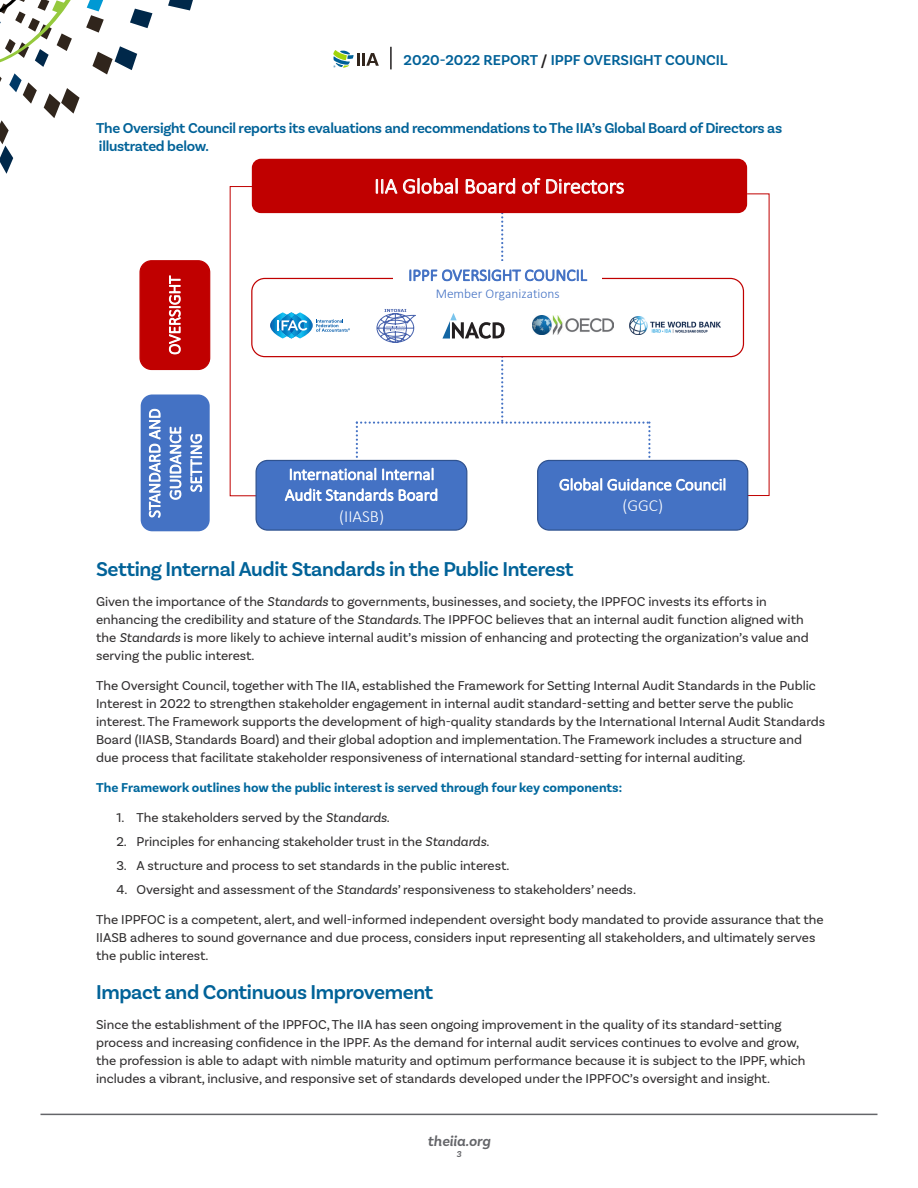
<style>
.page{position:relative;width:918px;height:1188px;background:#fff}
.page>*{position:absolute;margin:0;border:0;box-sizing:border-box;transform-origin:0 0}
.t1{font:300 21.6px "Calibri";color:#fff}
.Subhead{font:600 21px "Basic Sans";letter-spacing:-.02em;color:#016298}
.t2{font:300 17.1px "Calibri";color:#fff}
.t3{font:300 16.8px/20.7px "Calibri";color:#fff;text-align:center}
.t4{font:300 16.8px "Calibri";color:#4472c4}
.Subhead_copy{font:600 15px/18px "Basic Sans";letter-spacing:-.02em;color:#016298}
.t5{font:600 15px "Basic Sans";color:#006198}
.t6{font:italic 600 15px "Basic Sans";color:#646569}
.Body_Copy{font:13.5px/18px "Basic Sans";color:#312f30}
.Body_Copy-2{font:700 13.5px "Basic Sans";color:#00689d}
.t7{font:300 13.5px "Calibri";letter-spacing:-.005em;color:#4472c4}
.t8{font:italic 600 9px "Basic Sans";color:#646569}
.s1{color:#231f20}
.s2{font-style:italic}
</style>
<div class="page">
<svg style="left:86px;top:15px;width:18px;height:18px"></svg>
<svg style="left:92px;top:46px;width:45px;height:28px"></svg>
<svg style="left:87px;top:0;width:16px;height:11px"></svg>
<svg style="left:168px;top:0;width:25px;height:10px"></svg>
<svg style="left:130px;top:9px;width:22px;height:19px"></svg>
<svg style="left:0;top:0;width:80px;height:174px"></svg>
<svg style="left:501px;top:213px;width:2px;height:48px"></svg>
<svg style="left:742px;top:193px;width:27px;height:303px"></svg>
<div style="left:252px;top:159px;width:495px;height:54px;background:#c00000;border-radius:9px"></div>
<div style="left:251px;top:278px;width:493px;height:79px;border:1px solid #c00000;border-radius:13px"></div>
<div style="left:394px;top:261px;width:208px;height:46px;background:#fff"></div>
<svg style="left:356px;top:356px;width:294px;height:140px"></svg>
<div style="left:141px;top:395px;width:69px;height:136px;background:#4472c4;border-radius:12px"></div>
<div style="left:140px;top:261px;width:70px;height:108px;background:#c00000;border-radius:12px"></div>
<div style="left:139px;top:260px;width:71px;height:110px;border:1px solid #c00000;border-radius:12px"></div>
<svg style="left:230px;top:186px;width:27px;height:310px"></svg>
<div style="left:256px;top:460px;width:211px;height:70px;background:#4472c4;border-radius:12px"></div>
<div style="left:256px;top:460px;width:211px;height:71px;border:1px solid #2f528f;border-radius:12px"></div>
<div style="left:538px;top:460px;width:210px;height:70px;background:#4472c4;border-radius:12px"></div>
<div style="left:537px;top:460px;width:211px;height:71px;border:1px solid #2f528f;border-radius:12px"></div>
<div style="left:256px;top:301px;width:482px;height:47px;background:#fff"></div>
<svg style="left:442px;top:313px;width:63px;height:26px"></svg>
<svg style="left:270px;top:312px;width:80px;height:26px"></svg>
<svg style="left:377px;top:309px;width:38px;height:33px"></svg>
<img style="left:532px;top:315px;width:82px;height:20px">
<img style="left:630px;top:317px;width:91px;height:18px">
<hr style="left:40px;top:1114px;width:838px;height:1px;background:#646569">
<hr style="left:390px;top:47px;width:2px;height:22px;background:#231f20">
<svg style="left:333px;top:50px;width:46px;height:18px"></svg>
<p class="t5" style="left:404px;top:51px;width:326px">2020-2022 REPORT <span class="s1">/</span> IPPF OVERSIGHT COUNCIL</p>
<p class="Subhead_copy" style="left:96px;top:119px;width:688px">The Oversight Council reports its evaluations and recommendations to The IIA’s Global Board of Directors as illustrated below.</p>
<p class="t3" style="left:164px;top:355px;width:81px;rotate:-90deg">OVERSIGHT</p>
<p class="t3" style="left:144px;top:518px;width:111px;rotate:-90deg">STANDARD AND<br>GUIDANCE<br>SETTING</p>
<p class="t1" style="left:374px;top:173px;width:252px">IIA Global Board of Directors</p>
<p class="t4" style="left:408px;top:265px;width:180px">IPPF OVERSIGHT COUNCIL</p>
<p class="t7" style="left:436px;top:285px;width:125px">Member Organizations</p>
<p class="t3" style="left:285px;top:464px;width:155px;text-align:left">International Internal<br>Audit Standards Board</p>
<p class="t2" style="left:339px;top:505px;width:46px">(IIASB)</p>
<p class="t3" style="left:559px;top:474px;width:169px">Global Guidance Council</p>
<p class="t2" style="left:622px;top:495px;width:42px">(GGC)</p>
<p class="Subhead" style="left:96px;top:556px;width:479px">Setting Internal Audit Standards in the Public Interest</p>
<p class="Body_Copy" style="left:96px;top:592px;width:714px">Given the importance of the <span class="s2">Standards</span> to governments, businesses, and society, the IPPFOC invests its efforts in enhancing the credibility and stature of the <span class="s2">Standards</span>. The IPPFOC believes that an internal audit function aligned with the <span class="s2">Standards</span> is more likely to achieve internal audit’s mission of enhancing and protecting the organization’s value and serving the public interest.</p>
<p class="Body_Copy" style="left:96px;top:676px;width:731px">The Oversight Council, together with The IIA, established the Framework for Setting Internal Audit Standards in the Public Interest in 2022 to strengthen stakeholder engagement in internal audit standard-setting and better serve the public interest. The Framework supports the development of high-quality standards by the International Internal Audit Standards Board (IIASB, Standards Board) and their global adoption and implementation. The Framework includes a structure and due process that facilitate stakeholder responsiveness of international standard-setting for internal auditing.</p>
<p class="Body_Copy-2" style="left:96px;top:779px;width:528px">The Framework outlines how the public interest is served through four key components:</p>
<p class="Body_Copy" style="left:116px;top:808px;width:275px">1. The stakeholders served by the <span class="s2">Standards</span>.</p>
<p class="Body_Copy" style="left:116px;top:832px;width:375px">2. Principles for enhancing stakeholder trust in the <span class="s2">Standards</span>.</p>
<p class="Body_Copy" style="left:116px;top:856px;width:395px">3. A structure and process to set standards in the public interest.</p>
<p class="Body_Copy" style="left:116px;top:880px;width:521px">4. Oversight and assessment of the <span class="s2">Standards</span>’ responsiveness to stakeholders’ needs.</p>
<p class="Body_Copy" style="left:96px;top:910px;width:729px">The IPPFOC is a competent, alert, and well-informed independent oversight body mandated to provide assurance that the<br>IIASB adheres to sound governance and due process, considers input representing all stakeholders, and ultimately serves the public interest.</p>
<p class="Subhead" style="left:96px;top:979px;width:339px">Impact and Continuous Improvement</p>
<p class="Body_Copy" style="left:96px;top:1015px;width:711px">Since the establishment of the IPPFOC, The IIA has seen ongoing improvement in the quality of its standard-setting process and increasing confidence in the IPPF. As the demand for internal audit services continues to evolve and grow, the profession is able to adapt with nimble maturity and optimum performance because it is subject to the IPPF, which includes a vibrant, inclusive, and responsive set of standards developed under the IPPFOC’s oversight and insight.</p>
<p class="t6" style="left:428px;top:1132px;width:64px">theiia.org</p>
<p class="t8" style="left:457px;top:1148px;width:6px">3</p>
</div>
